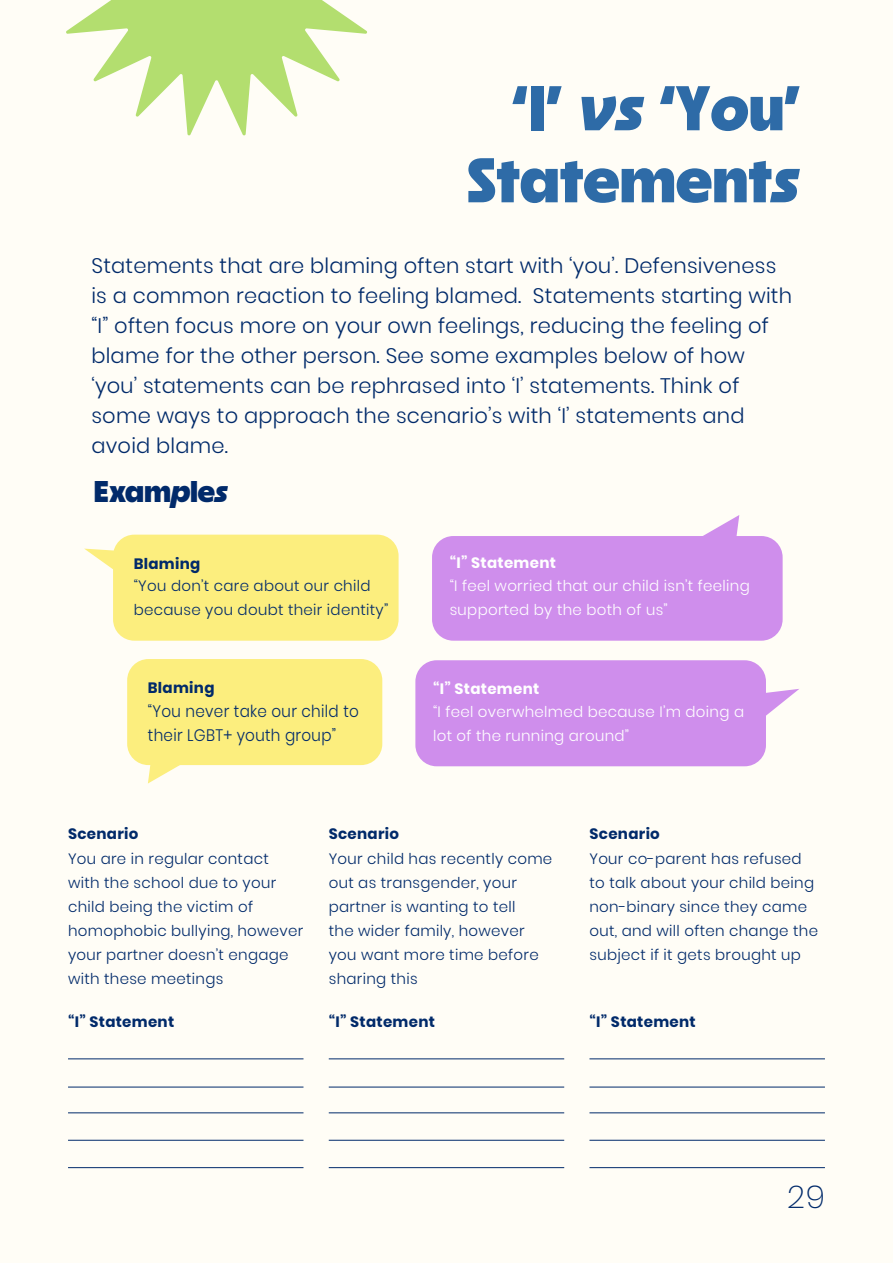
<style>
.page{position:relative;width:893px;height:1263px;background:#fffdf6}
.page>*{position:absolute;margin:0;border:0;box-sizing:border-box;transform-origin:0 0}
.t1{font:900 63px/72px "Neighbor";color:#2e6ba7;text-align:right}
.t2{font:200 31.5px "Poppins";color:#012a6a}
.t3{font:900 30px "Neighbor";letter-spacing:-.01em;color:#012a6a}
.t4{font:300 21px/30px "Poppins";letter-spacing:.01em;color:#012a6a}
.t5{font:300 16.65px/24.2px "Poppins";letter-spacing:.02em;color:#012a6a;scale:.91 1}
.t6{font:300 15px/24px "Poppins";letter-spacing:.02em;color:#012a6a}
.t7{font:300 15px/24px "Poppins";letter-spacing:.02em;color:#fff}
.t8{font:700 15px "Poppins";letter-spacing:.02em;color:#012a6a}
.t9{font:700 15px "Poppins";letter-spacing:.02em;color:#fff}
.s1{font-style:italic}
</style>
<div class="page">
<div style="left:113px;top:535px;width:286px;height:106px;background:#fcee7e;border-radius:21px"></div>
<svg style="left:85px;top:549px;width:29px;height:20px"></svg>
<div style="left:127px;top:659px;width:255px;height:106px;background:#fcee7e;border-radius:21px"></div>
<div style="left:432px;top:536px;width:351px;height:105px;background:#cf8eec;border-radius:21px"></div>
<div style="left:415px;top:660px;width:351px;height:106px;background:#cf8eec;border-radius:21px"></div>
<svg style="left:148px;top:765px;width:56px;height:18px"></svg>
<svg style="left:703px;top:515px;width:36px;height:21px"></svg>
<svg style="left:766px;top:689px;width:33px;height:27px"></svg>
<hr style="left:68px;top:1058px;width:235px;height:1px;background:#012a6a">
<hr style="left:68px;top:1087px;width:235px;height:1px;background:#012a6a">
<hr style="left:68px;top:1112px;width:235px;height:1px;background:#012a6a">
<hr style="left:68px;top:1140px;width:235px;height:1px;background:#012a6a">
<hr style="left:68px;top:1167px;width:235px;height:1px;background:#012a6a">
<hr style="left:329px;top:1058px;width:235px;height:1px;background:#012a6a">
<hr style="left:329px;top:1087px;width:235px;height:1px;background:#012a6a">
<hr style="left:329px;top:1112px;width:235px;height:1px;background:#012a6a">
<hr style="left:329px;top:1140px;width:235px;height:1px;background:#012a6a">
<hr style="left:329px;top:1167px;width:235px;height:1px;background:#012a6a">
<hr style="left:589px;top:1058px;width:236px;height:1px;background:#012a6a">
<hr style="left:589px;top:1087px;width:236px;height:1px;background:#012a6a">
<hr style="left:589px;top:1112px;width:236px;height:1px;background:#012a6a">
<hr style="left:589px;top:1140px;width:236px;height:1px;background:#012a6a">
<hr style="left:589px;top:1167px;width:236px;height:1px;background:#012a6a">
<svg style="left:66px;top:0;width:301px;height:136px"></svg>
<h1 class="t1" style="left:467px;top:71px;width:336px">‘I’ <span class="s1">vs</span> ‘Y<span class="s1">o</span>u’<br>Statement<span class="s1">s</span></h1>
<p class="t4" style="left:91px;top:251px;width:702px">Statements that are blaming often start with ‘you’. Defensiveness is a common reaction to feeling blamed. Statements starting with “I” often focus more on your own feelings, reducing the feeling of blame for the other person. See some examples below of how ‘you’ statements can be rephrased into ‘I’ statements. Think of some ways to approach the scenario’s with ‘I’ statements and avoid blame.</p>
<h3 class="t3" style="left:94px;top:472px;width:137px">Exam<span class="s1">p</span>le<span class="s1">s</span></h3>
<p class="t8" style="left:134px;top:555px;width:68px">Blaming</p>
<p class="t6" style="left:134px;top:574px;width:256px">“You don’t care about our child because you doubt their identity”</p>
<p class="t8" style="left:148px;top:679px;width:68px">Blaming</p>
<p class="t5" style="left:148px;top:699px;width:233px">“You never take our child to their LGBT+ youth group”</p>
<p class="t9" style="left:450px;top:554px;width:108px">“I” Statement</p>
<p class="t7" style="left:450px;top:574px;width:302px">“I feel worried that our child isn’t feeling supported by the both of us”</p>
<p class="t9" style="left:433px;top:680px;width:108px">“I” Statement</p>
<p class="t7" style="left:433px;top:699px;width:313px">“I feel overwhelmed because I’m doing a lot of the running around”</p>
<p class="t8" style="left:68px;top:825px;width:72px">Scenario</p>
<p class="t8" style="left:329px;top:825px;width:72px">Scenario</p>
<p class="t8" style="left:589px;top:825px;width:72px">Scenario</p>
<p class="t6" style="left:68px;top:846px;width:237px">You are in regular contact with the school due to your child being the victim of homophobic bullying, however your partner doesn’t engage with these meetings</p>
<p class="t6" style="left:329px;top:846px;width:225px">Your child has recently come out as transgender, your partner is wanting to tell<br>the wider family, however you want more time before sharing this</p>
<p class="t6" style="left:589px;top:846px;width:230px">Your co-parent has refused to talk about your child being non-binary since they came out, and will often change the subject if it gets brought up</p>
<p class="t8" style="left:68px;top:1013px;width:108px">“I” Statement</p>
<p class="t8" style="left:329px;top:1013px;width:108px">“I” Statement</p>
<p class="t8" style="left:589px;top:1013px;width:108px">“I” Statement</p>
<h2 class="t2" style="left:787px;top:1178px;width:39px">29</h2>
</div>
